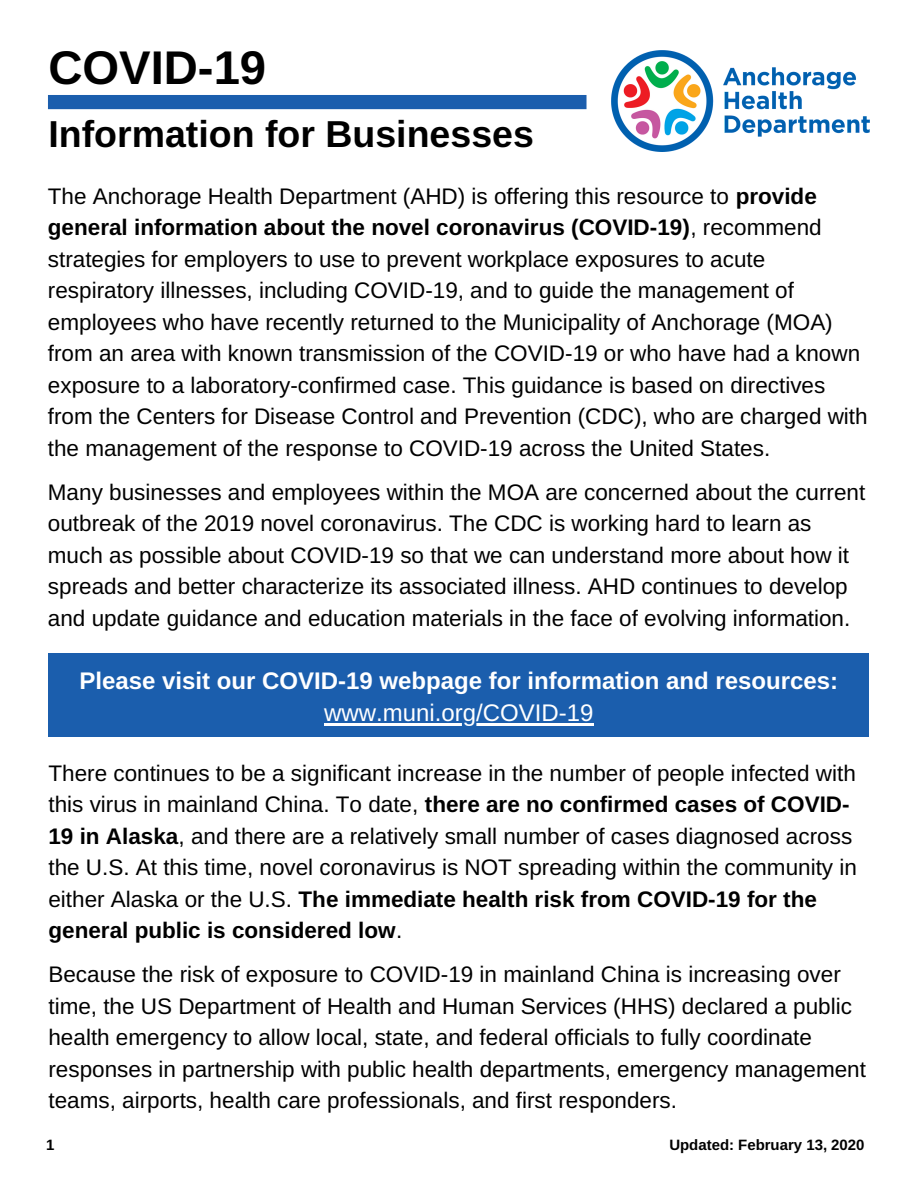
<style>
.page{position:relative;width:918px;height:1188px;background:#fff}
.page>*{position:absolute;margin:0;border:0;box-sizing:border-box;transform-origin:0 0}
.t1{font:700 47.25px "Arimo";color:#000}
.t2{font:700 37.5px "Arimo";color:#000}
.t3{font:700 24px "Arimo";color:#fff}
.t4{font:24px "Arimo";color:#fff}
.t5{font:22.5px/31.5px "Arimo";color:#000}
.t6{font:700 15px "Arimo";color:#000}
.s1{font-weight:700}
</style>
<div class="page">
<div style="left:48px;top:95px;width:539px;height:14px;background:#1b5ead"></div>
<img style="left:611px;top:51px;width:258px;height:101px">
<div style="left:49px;top:654px;width:820px;height:83px;background:#1b5ead"></div>
<hr style="left:324px;top:724px;width:269px;height:2px;background:#fff">
<h1 class="t1" style="left:48px;top:41px;width:219px">COVID-19</h1>
<h2 class="t2" style="left:48px;top:113px;width:487px">Information for Businesses</h2>
<p class="t5" style="left:48px;top:180px;width:821px">The Anchorage Health Department (AHD) is offering this resource to <span class="s1">provide general information about the novel coronavirus (COVID-19)</span>, recommend strategies for employers to use to prevent workplace exposures to acute respiratory illnesses, including COVID-19, and to guide the management of employees who have recently returned to the Municipality of Anchorage (MOA) from an area with known transmission of the COVID-19 or who have had a known exposure to a laboratory-confirmed case. This guidance is based on directives from the Centers for Disease Control and Prevention (CDC), who are charged with the management of the response to COVID-19 across the United States.</p>
<p class="t5" style="left:48px;top:476px;width:819px">Many businesses and employees within the MOA are concerned about the current outbreak of the 2019 novel coronavirus. The CDC is working hard to learn as much as possible about COVID-19 so that we can understand more about how it spreads and better characterize its associated illness. AHD continues to develop and update guidance and education materials in the face of evolving information.</p>
<p class="t3" style="left:79px;top:667px;width:760px">Please visit our COVID-19 webpage for information and resources:</p>
<p class="t4" style="left:324px;top:700px;width:271px">www.muni.org/COVID-19</p>
<p class="t5" style="left:48px;top:757px;width:810px">There continues to be a significant increase in the number of people infected with this virus in mainland China. To date, <span class="s1">there are no confirmed cases of COVID-19 in Alaska</span>, and there are a relatively small number of cases diagnosed across the U.S. At this time, novel coronavirus is NOT spreading within the community in either Alaska or the U.S. <span class="s1">The immediate health risk from COVID-19 for the general public is considered low</span>.</p>
<p class="t5" style="left:48px;top:959px;width:819px">Because the risk of exposure to COVID-19 in mainland China is increasing over time, the US Department of Health and Human Services (HHS) declared a public health emergency to allow local, state, and federal officials to fully coordinate responses in partnership with public health departments, emergency management teams, airports, health care professionals, and first responders.</p>
<p class="t6" style="left:46px;top:1137px;width:10px">1</p>
<p class="t6" style="left:669px;top:1137px;width:197px">Updated: February 13, 2020</p>
</div>
